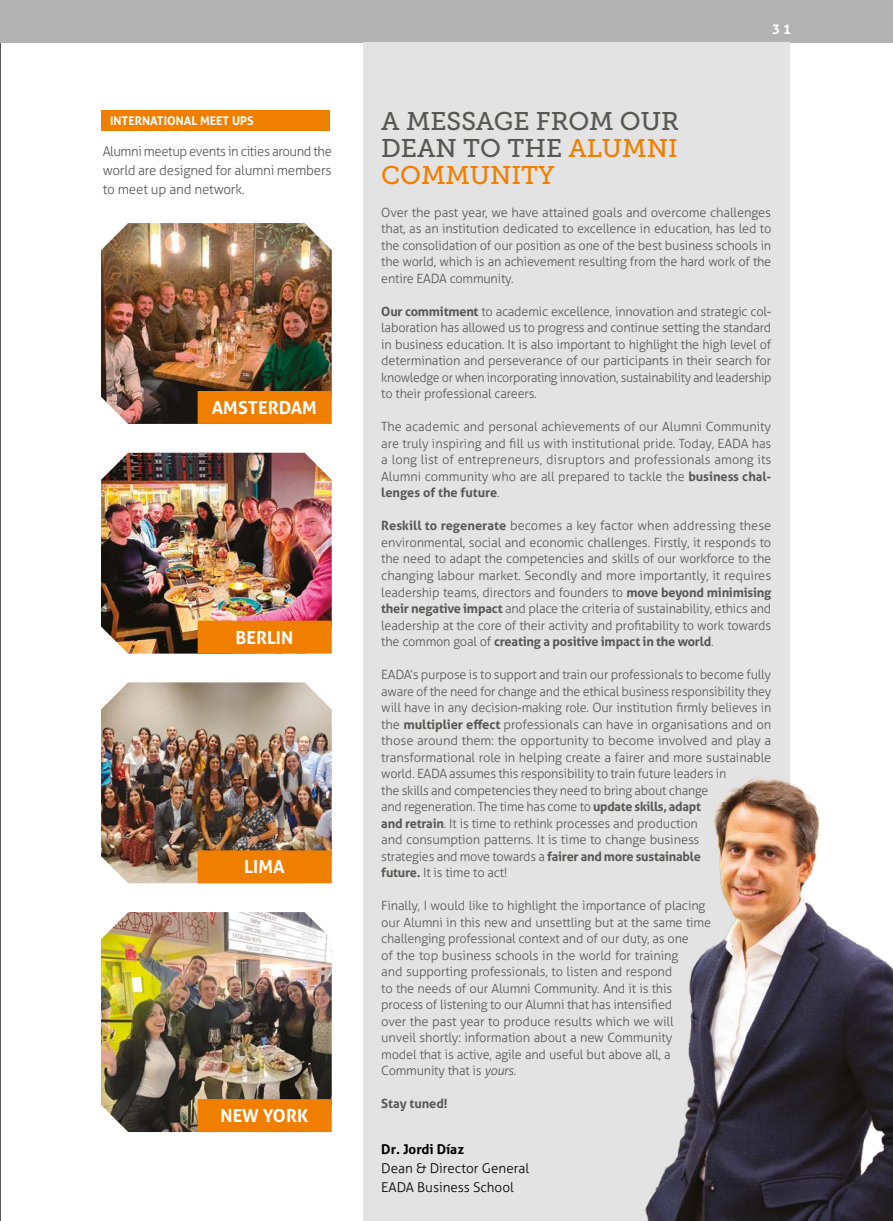
<style>
.page{position:relative;width:893px;height:1221px;background:#fff}
.page>*{position:absolute;margin:0;border:0;box-sizing:border-box;transform-origin:0 0}
.t1{font:25.5px/27px "Museo Slab 500";color:#575756;text-align:justify}
.t2{font:700 18px "Aller";color:#fff}
.t3{font:300 13.5px/18.8px "Aller";letter-spacing:-.015em;color:#575756;text-align:justify}
.t4{font:300 13.5px/18.8px "Aller";color:#000}
.t5{font:700 13.5px "Aller";color:#000}
.t6{font:700 13.5px "Aller";color:#fff}
.t7{font:300 12.75px/16.5px "Aller";letter-spacing:-.015em;color:#575756;text-align:justify}
.t8{font:700 12.75px "Aller";color:#575756}
.t9{font:700 12px "Aller";color:#fff}
.s1{color:#f07f00}
.s2{font-weight:700}
.s3{font-style:italic}
</style>
<div class="page">
<div style="left:0;top:0;width:893px;height:43px;background:#b3b2b2"></div>
<hr style="left:0;top:43px;width:1px;height:1177px;background:#575756">
<div style="left:102px;top:111px;width:228px;height:20px;background:#f07f00"></div>
<img style="left:101px;top:223px;width:231px;height:201px">
<div style="left:198px;top:391px;width:134px;height:33px;background:#f07f00"></div>
<img style="left:101px;top:452px;width:231px;height:201px">
<div style="left:198px;top:620px;width:134px;height:33px;background:#f07f00"></div>
<img style="left:101px;top:682px;width:231px;height:201px">
<div style="left:198px;top:850px;width:134px;height:33px;background:#f07f00"></div>
<img style="left:101px;top:912px;width:231px;height:219px">
<div style="left:198px;top:1098px;width:134px;height:33px;background:#f07f00"></div>
<div style="left:364px;top:43px;width:426px;height:1177px;background:#e3e3e3"></div>
<img style="left:645px;top:778px;width:248px;height:442px">
<p class="t9" style="left:110px;top:113px;width:145px">INTERNATIONAL MEET UPS</p>
<p class="t3" style="left:103px;top:142px;width:231px">Alumni meetup events in cities around the world are designed for alumni members to meet up and network.</p>
<h2 class="t2" style="left:212px;top:396px;width:107px">AMSTERDAM</h2>
<h2 class="t2" style="left:236px;top:625px;width:59px">BERLIN</h2>
<h2 class="t2" style="left:244px;top:855px;width:42px">LIMA</h2>
<h2 class="t2" style="left:221px;top:1104px;width:89px">NEW YORK</h2>
<p class="t6" style="left:772px;top:20px;width:20px">31</p>
<h1 class="t1" style="left:381px;top:108px;width:299px">A MESSAGE FROM OUR DEAN TO THE <span class="s1">ALUMNI COMMUNITY</span></h1>
<p class="t7" style="left:381px;top:204px;width:392px">Over the past year, we have attained goals and overcome challenges that, as an institution dedicated to excellence in education, has led to the consolidation of our position as one of the best business schools in the world, which is an achievement resulting from the hard work of the entire EADA community.</p>
<p class="t7" style="left:381px;top:303px;width:392px"><span class="s2">Our commitment</span> to academic excellence, innovation and strategic col&shy;laboration has allowed us to progress and continue setting the standard in business education. It is also important to highlight the high level of determination and perseverance of our participants in their search for knowledge or when incorporating innovation, sustainability and leadership to their professional careers.</p>
<p class="t7" style="left:381px;top:418px;width:392px">The academic and personal achievements of our Alumni Community are truly inspiring and fill us with institutional pride. Today, EADA has a long list of entrepreneurs, disruptors and professionals among its Alumni community who are all prepared to tackle the <span class="s2">business chal&shy;lenges of the future</span>.</p>
<p class="t7" style="left:381px;top:517px;width:392px"><span class="s2">Reskill to regenerate</span> becomes a key factor when addressing these environmental, social and economic challenges. Firstly, it responds to the need to adapt the competencies and skills of our workforce to the changing labour market. Secondly and more importantly, it requires leadership teams, directors and founders to <span class="s2">move beyond minimising their negative impact</span> and place the criteria of sustainability, ethics and leadership at the core of their activity and profitability to work towards the common goal of <span class="s2">creating a positive impact in the world</span>.</p>
<p class="t7" style="left:381px;top:666px;width:392px;text-align:left">EADA’s purpose is to support and train our professionals to become fully aware of the need for change and the ethical business responsibility they will have in any decision-making role. Our institution firmly believes in the <span class="s2">multiplier effect</span> professionals can have in organisations and on those around them: the opportunity to become involved and play a transformational role in helping create a fairer and more sustainable world. EADA assumes this responsibility to train future leaders in<br>the skills and competencies they need to bring about change<br>and regeneration. The time has come to <span class="s2">update skills, adapt<br>and retrain</span>. It is time to rethink processes and production<br>and consumption patterns. It is time to change business<br>strategies and move towards a <span class="s2">fairer and more sustainable<br>future.</span> It is time to act!</p>
<p class="t7" style="left:381px;top:897px;width:331px;text-align:left">Finally, I would like to highlight the importance of placing our Alumni in this new and unsettling but at the same time challenging professional context and of our duty, as one<br>of the top business schools in the world for training<br>and supporting professionals, to listen and respond<br>to the needs of our Alumni Community. And it is this process of listening to our Alumni that has intensified<br>over the past year to produce results which we will unveil shortly: information about a new Community<br>model that is active, agile and useful but above all, a Community that is <span class="s3">yours</span>.</p>
<p class="t8" style="left:381px;top:1095px;width:68px">Stay tuned!</p>
<p class="t5" style="left:381px;top:1140px;width:84px">Dr. Jordi Díaz</p>
<p class="t4" style="left:381px;top:1158px;width:149px">Dean &amp; Director General<br>EADA Business School</p>
</div>
